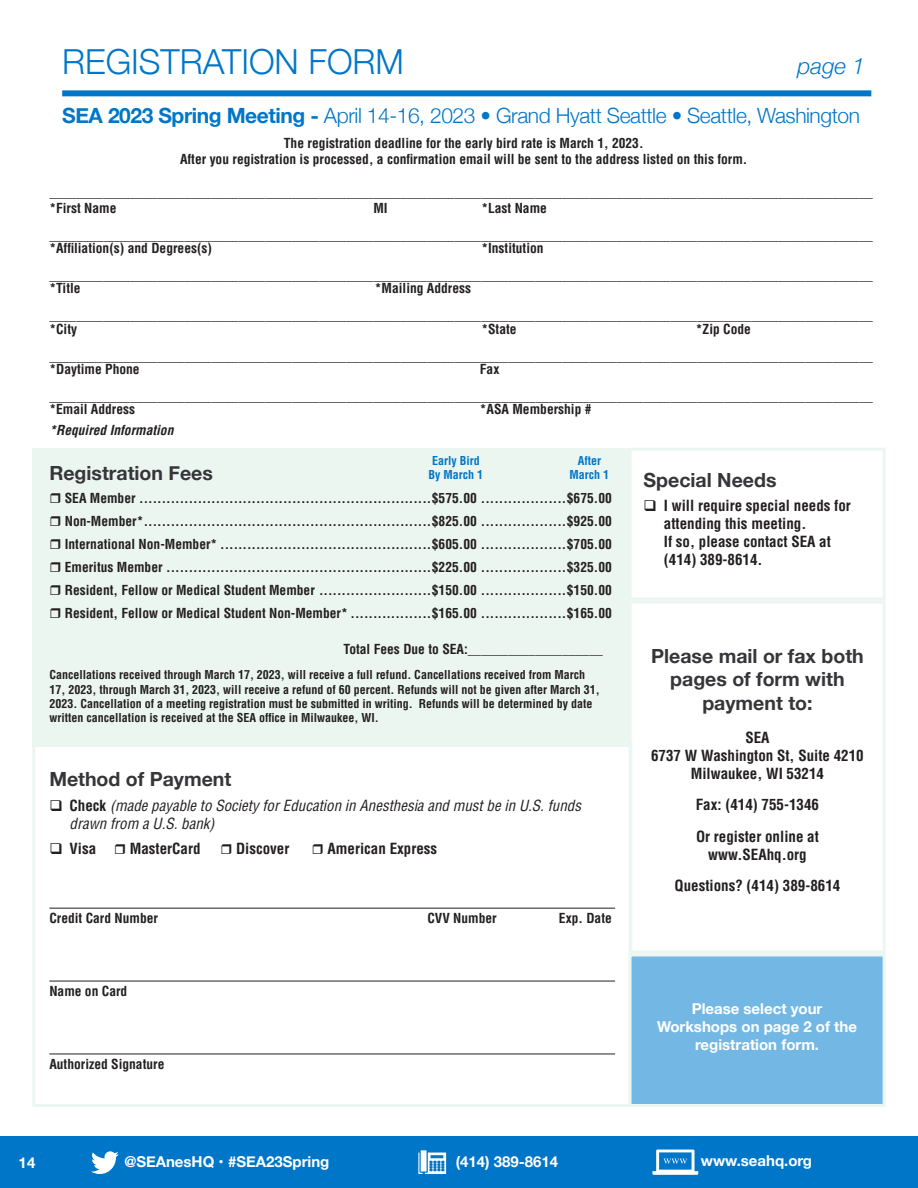
<style>
.page{position:relative;width:918px;height:1188px;background:#fff}
.page>*{position:absolute;margin:0;border:0;box-sizing:border-box;transform-origin:0 0}
.t1{font:300 34.5px "Helvetica Neue";color:#0076c8}
.t2{font:italic 300 22.5px "Helvetica Neue";color:#0076c8}
.t3{font:300 21px "Helvetica Neue";letter-spacing:-.02em;color:#0076c8}
.t4{font:700 19.5px/23.4px "Helvetica Neue";color:#363539;text-align:center}
.t5{font:700 condensed 15px/18px "Helvetica LT Std";color:#231f20;text-align:center}
.t6{font:700 15px/18px "Helvetica Neue";color:#fff;text-align:center}
.t7{font:italic condensed 15px/18px "Helvetica LT Std";color:#231f20}
.t8{font:700 condensed 13.5px/16.2px "Helvetica LT Std";color:#231f20;text-align:center}
.t9{font:italic 700 condensed 13.5px "Helvetica LT Std";color:#231f20}
.t10{font:700 condensed 12px/14.4px "Helvetica LT Std";color:#231f20}
.t11{font:700 condensed 12px/14.4px "Helvetica LT Std";color:#0076c8;text-align:center}
.s1{font-weight:700}
.s2{font-weight:700;font-style:normal}
</style>
<div class="page">
<div style="left:0;top:1136px;width:918px;height:52px;background:#0076c8"></div>
<svg style="left:418px;top:1150px;width:28px;height:24px"></svg>
<svg style="left:652px;top:1150px;width:46px;height:25px"></svg>
<svg style="left:91px;top:1151px;width:28px;height:23px"></svg>
<div style="left:32px;top:741px;width:600px;height:366px;background:#fff;border:3px solid #ecf6f1"></div>
<div style="left:62px;top:90px;width:809px;height:6px;background:#0076c8"></div>
<div style="left:629px;top:448px;width:257px;height:152px;border:3px solid #ecf6f1"></div>
<div style="left:629px;top:600px;width:257px;height:353px;border:3px solid #ecf6f1"></div>
<div style="left:32px;top:448px;width:597px;height:298px;background:#ecf6f1"></div>
<hr style="left:49px;top:908px;width:566px;height:1px;background:#231f20">
<hr style="left:49px;top:981px;width:566px;height:1px;background:#231f20">
<hr style="left:49px;top:1054px;width:566px;height:1px;background:#231f20">
<div style="left:629px;top:953px;width:257px;height:154px;background:#73b8e5;border:3px solid #ecf6f1"></div>
<p class="t1" style="left:62px;top:34px;width:343px">REGISTRATION FORM</p>
<p class="t2" style="left:797px;top:48px;width:69px">page 1</p>
<p class="t3" style="left:62px;top:98px;width:799px"><span class="s1">SEA 2023 Spring Meeting -</span> April 14-16, 2023 • Grand Hyatt Seattle • Seattle, Washington</p>
<p class="t8" style="left:180px;top:135px;width:569px">The registration deadline for the early bird rate is March 1, 2023.<br>After you registration is processed, a confirmation email will be sent to the address listed on this form.</p>
<p class="t8" style="left:49px;top:184px;width:825px">__________________________________________________________________________________________________________________________</p>
<p class="t8" style="left:49px;top:200px;width:69px">*First Name</p>
<p class="t8" style="left:373px;top:200px;width:16px">MI</p>
<p class="t8" style="left:481px;top:200px;width:67px">*Last Name</p>
<p class="t8" style="left:49px;top:227px;width:825px">__________________________________________________________________________________________________________________________</p>
<p class="t8" style="left:49px;top:240px;width:164px">*Affiliation(s) and Degrees(s)</p>
<p class="t8" style="left:481px;top:240px;width:64px">*Institution</p>
<p class="t8" style="left:49px;top:267px;width:825px">__________________________________________________________________________________________________________________________</p>
<p class="t8" style="left:49px;top:280px;width:33px">*Title</p>
<p class="t8" style="left:375px;top:280px;width:98px">*Mailing Address</p>
<p class="t8" style="left:49px;top:307px;width:825px">__________________________________________________________________________________________________________________________</p>
<p class="t8" style="left:49px;top:320px;width:29px">*City</p>
<p class="t8" style="left:481px;top:320px;width:37px">*State</p>
<p class="t8" style="left:696px;top:320px;width:57px">*Zip Code</p>
<p class="t8" style="left:49px;top:347px;width:825px">__________________________________________________________________________________________________________________________</p>
<p class="t8" style="left:49px;top:361px;width:92px">*Daytime Phone</p>
<p class="t8" style="left:480px;top:361px;width:21px">Fax</p>
<p class="t8" style="left:49px;top:388px;width:825px">__________________________________________________________________________________________________________________________</p>
<p class="t8" style="left:49px;top:401px;width:87px">*Email Address</p>
<p class="t8" style="left:480px;top:401px;width:113px">*ASA Membership #</p>
<p class="t9" style="left:49px;top:422px;width:126px">*Required Information</p>
<p class="t4" style="left:49px;top:462px;width:165px">Registration Fees</p>
<p class="t11" style="left:432px;top:453px;width:49px">Early Bird</p>
<p class="t11" style="left:429px;top:467px;width:56px">By March 1</p>
<p class="t11" style="left:570px;top:453px;width:41px">After<br>March 1</p>
<p class="t8" style="left:65px;top:490px;width:549px">SEA Member .................................................................$575.00 ...................$675.00</p>
<p class="t8" style="left:65px;top:513px;width:549px">Non-Member*................................................................$825.00 ...................$925.00</p>
<p class="t8" style="left:65px;top:536px;width:549px">International Non-Member* ...............................................$605.00 ...................$705.00</p>
<p class="t8" style="left:65px;top:559px;width:549px">Emeritus Member ...........................................................$225.00 ...................$325.00</p>
<p class="t8" style="left:65px;top:582px;width:549px">Resident, Fellow or Medical Student Member .........................$150.00 ...................$150.00</p>
<p class="t8" style="left:65px;top:605px;width:549px">Resident, Fellow or Medical Student Non-Member* ..................$165.00 ...................$165.00</p>
<p class="t8" style="left:344px;top:641px;width:261px">Total Fees Due to SEA:____________________</p>
<p class="t10" style="left:49px;top:668px;width:552px">Cancellations received through March 17, 2023, will receive a full refund. Cancellations received from March 17, 2023, through March 31, 2023, will receive a refund of 60 percent. Refunds will not be given after March 31, 2023. Cancellation of a meeting registration must be submitted in writing. Refunds will be determined by date written cancellation is received at the SEA office in Milwaukee, WI.</p>
<p class="t4" style="left:644px;top:469px;width:134px">Special Needs</p>
<p class="t5" style="left:664px;top:497px;width:189px;text-align:left;text-indent:-20px">❑ I will require special needs for attending this meeting.<br>If so, please contact SEA at (414) 389-8614.</p>
<p class="t4" style="left:651px;top:645px;width:214px">Please mail or fax both pages of form with payment to:</p>
<p class="t5" style="left:745px;top:728px;width:26px">SEA</p>
<p class="t5" style="left:651px;top:746px;width:214px">6737 W Washington St, Suite 4210<br>Milwaukee, WI 53214</p>
<p class="t5" style="left:696px;top:795px;width:125px">Fax: (414) 755-1346</p>
<p class="t5" style="left:696px;top:827px;width:124px">Or register online at www.SEAhq.org</p>
<p class="t5" style="left:675px;top:876px;width:167px">Questions? (414) 389-8614</p>
<p class="t4" style="left:49px;top:768px;width:183px">Method of Payment</p>
<p class="t7" style="left:70px;top:797px;width:513px;text-indent:-20px">❑ <span class="s2">Check</span> (made payable to Society for Education in Anesthesia and must be in U.S. funds drawn from a U.S. bank)</p>
<p class="t5" style="left:49px;top:839px;width:48px">❑ Visa</p>
<p class="t5" style="left:130px;top:839px;width:72px">MasterCard</p>
<p class="t5" style="left:236px;top:839px;width:55px">Discover</p>
<p class="t5" style="left:328px;top:839px;width:111px">American Express</p>
<p class="t8" style="left:49px;top:910px;width:110px">Credit Card Number</p>
<p class="t8" style="left:427px;top:910px;width:71px">CVV Number</p>
<p class="t8" style="left:559px;top:910px;width:54px">Exp. Date</p>
<p class="t8" style="left:49px;top:983px;width:80px">Name on Card</p>
<p class="t8" style="left:49px;top:1056px;width:117px">Authorized Signature</p>
<p class="t6" style="left:657px;top:1000px;width:201px">Please select your<br>Workshops on page 2 of the registration form.</p>
<p class="t6" style="left:19px;top:1154px;width:18px">14</p>
<p class="t6" style="left:124px;top:1153px;width:207px">@SEAnesHQ • #SEA23Spring</p>
<p class="t6" style="left:456px;top:1153px;width:104px">(414) 389-8614</p>
<p class="t6" style="left:701px;top:1152px;width:113px">www.seahq.org</p>
</div>
